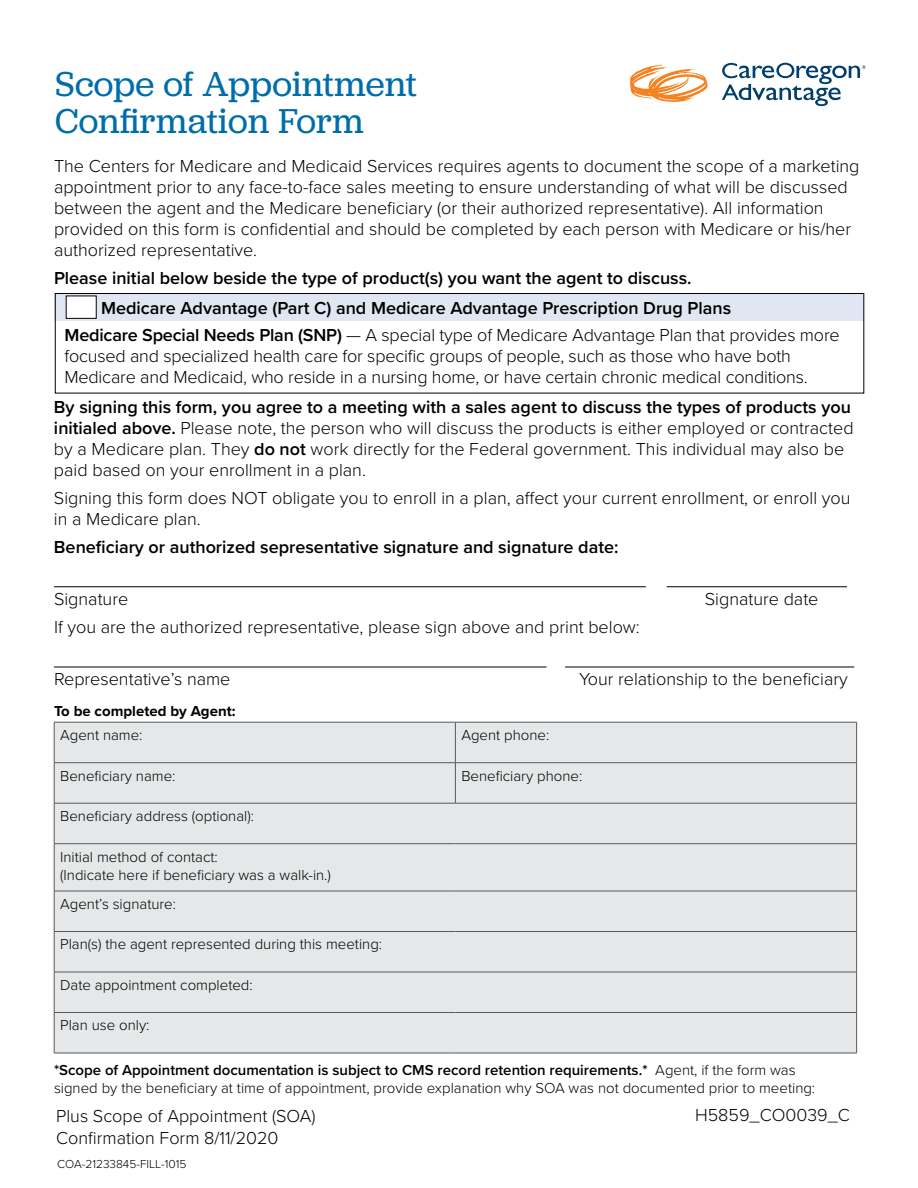
<style>
.page{position:relative;width:918px;height:1188px;background:#fff}
.page>*{position:absolute;margin:0;border:0;box-sizing:border-box;transform-origin:0 0}
.t1{font:36px/37.5px "Jubilat";letter-spacing:.005em;color:#006dab}
.t2{font:300 18px/21px "Proxima Nova";color:#000}
.t3{font:600 18px/29.8px "Proxima Nova";color:#000}
.t4{font:300 15px/18px "Proxima Nova";color:#000}
.t5{font:700 15px "Proxima Nova";color:#000}
.t6{font:300 12px "Proxima Nova";color:#000}
.s1{font-weight:600}
</style>
<div class="page">
<div style="left:55px;top:293px;width:809px;height:28px;background:#e1e7f2"></div>
<div style="left:66px;top:296px;width:30px;height:22px;background:#fff"></div>
<div style="left:66px;top:296px;width:30px;height:23px;border:1px solid #000"></div>
<hr style="left:54px;top:587px;width:592px;height:1px;background:#000">
<hr style="left:667px;top:587px;width:180px;height:1px;background:#000">
<hr style="left:54px;top:667px;width:492px;height:1px;background:#000">
<hr style="left:565px;top:667px;width:289px;height:1px;background:#000">
<svg style="left:630px;top:65px;width:78px;height:37px"></svg>
<svg style="left:722px;top:63px;width:144px;height:43px"></svg>
<div style="left:55px;top:723px;width:801px;height:330px;background:#e6e7e8"></div>
<hr style="left:54px;top:722px;width:401px;height:1px;background:#58595b">
<hr style="left:54px;top:722px;width:1px;height:41px;background:#58595b">
<hr style="left:455px;top:722px;width:402px;height:1px;background:#58595b">
<hr style="left:455px;top:722px;width:1px;height:41px;background:#58595b">
<hr style="left:856px;top:722px;width:1px;height:41px;background:#58595b">
<hr style="left:54px;top:762px;width:401px;height:1px;background:#58595b">
<hr style="left:54px;top:763px;width:1px;height:40px;background:#58595b">
<hr style="left:455px;top:762px;width:402px;height:1px;background:#58595b">
<hr style="left:455px;top:763px;width:1px;height:40px;background:#58595b">
<hr style="left:856px;top:763px;width:1px;height:40px;background:#58595b">
<hr style="left:54px;top:803px;width:401px;height:1px;background:#58595b">
<hr style="left:54px;top:803px;width:1px;height:41px;background:#58595b">
<hr style="left:455px;top:803px;width:402px;height:1px;background:#58595b">
<hr style="left:856px;top:803px;width:1px;height:41px;background:#58595b">
<hr style="left:54px;top:843px;width:401px;height:1px;background:#58595b">
<hr style="left:54px;top:844px;width:1px;height:47px;background:#58595b">
<hr style="left:455px;top:843px;width:402px;height:1px;background:#58595b">
<hr style="left:856px;top:844px;width:1px;height:47px;background:#58595b">
<hr style="left:54px;top:891px;width:401px;height:1px;background:#58595b">
<hr style="left:54px;top:891px;width:1px;height:40px;background:#58595b">
<hr style="left:455px;top:891px;width:402px;height:1px;background:#58595b">
<hr style="left:856px;top:891px;width:1px;height:40px;background:#58595b">
<hr style="left:54px;top:931px;width:401px;height:1px;background:#58595b">
<hr style="left:54px;top:932px;width:1px;height:40px;background:#58595b">
<hr style="left:455px;top:931px;width:402px;height:1px;background:#58595b">
<hr style="left:856px;top:932px;width:1px;height:40px;background:#58595b">
<hr style="left:54px;top:972px;width:401px;height:1px;background:#58595b">
<hr style="left:54px;top:972px;width:1px;height:40px;background:#58595b">
<hr style="left:455px;top:972px;width:402px;height:1px;background:#58595b">
<hr style="left:856px;top:972px;width:1px;height:40px;background:#58595b">
<hr style="left:54px;top:1012px;width:401px;height:1px;background:#58595b">
<hr style="left:54px;top:1013px;width:1px;height:40px;background:#58595b">
<hr style="left:455px;top:1012px;width:402px;height:1px;background:#58595b">
<hr style="left:856px;top:1013px;width:1px;height:40px;background:#58595b">
<hr style="left:54px;top:1053px;width:401px;height:1px;background:#58595b">
<hr style="left:455px;top:1053px;width:402px;height:1px;background:#58595b">
<div style="left:55px;top:293px;width:809px;height:100px;border:1px solid #000"></div>
<h1 class="t1" style="left:55px;top:64px;width:363px">Scope of Appointment<br>Confirmation Form</h1>
<p class="t2" style="left:54px;top:154px;width:807px">The Centers for Medicare and Medicaid Services requires agents to document the scope of a marketing appointment prior to any face-to-face sales meeting to ensure understanding of what will be discussed between the agent and the Medicare beneficiary (or their authorized representative). All information provided on this form is confidential and should be completed by each person with Medicare or his/her authorized representative.</p>
<p class="t3" style="left:101px;top:262px;width:632px;text-indent:-47px">Please initial below beside the type of product(s) you want the agent to discuss.<br>Medicare Advantage (Part C) and Medicare Advantage Prescription Drug Plans</p>
<p class="t2" style="left:64px;top:324px;width:777px"><span class="s1">Medicare Special Needs Plan (SNP)</span> — A special type of Medicare Advantage Plan that provides more focused and specialized health care for specific groups of people, such as those who have both<br>Medicare and Medicaid, who reside in a nursing home, or have certain chronic medical conditions.</p>
<p class="t2" style="left:54px;top:395px;width:801px"><span class="s1">By signing this form, you agree to a meeting with a sales agent to discuss the types of products you initialed above.</span> Please note, the person who will discuss the products is either employed or contracted by a Medicare plan. They <span class="s1">do not</span> work directly for the Federal government. This individual may also be paid based on your enrollment in a plan.</p>
<p class="t2" style="left:54px;top:486px;width:798px">Signing this form does NOT obligate you to enroll in a plan, affect your current enrollment, or enroll you in a Medicare plan.</p>
<p class="t3" style="left:54px;top:531px;width:566px">Beneficiary or authorized sepresentative signature and signature date:</p>
<p class="t2" style="left:54px;top:587px;width:76px">Signature</p>
<p class="t2" style="left:705px;top:587px;width:115px">Signature date</p>
<p class="t2" style="left:54px;top:615px;width:587px">If you are the authorized representative, please sign above and print below:</p>
<p class="t2" style="left:54px;top:668px;width:178px">Representative’s name</p>
<p class="t2" style="left:579px;top:668px;width:270px">Your relationship to the beneficiary</p>
<p class="t5" style="left:54px;top:700px;width:183px">To be completed by Agent:</p>
<p class="t4" style="left:60px;top:725px;width:84px">Agent name:</p>
<p class="t4" style="left:461px;top:725px;width:89px">Agent phone:</p>
<p class="t4" style="left:60px;top:766px;width:117px">Beneficiary name:</p>
<p class="t4" style="left:461px;top:766px;width:122px">Beneficiary phone:</p>
<p class="t4" style="left:60px;top:806px;width:195px">Beneficiary address (optional):</p>
<p class="t4" style="left:60px;top:847px;width:272px">Initial method of contact:<br>(Indicate here if beneficiary was a walk-in.)</p>
<p class="t4" style="left:60px;top:894px;width:117px">Agent’s signature:</p>
<p class="t4" style="left:60px;top:935px;width:323px">Plan(s) the agent represented during this meeting:</p>
<p class="t4" style="left:60px;top:975px;width:194px">Date appointment completed:</p>
<p class="t4" style="left:60px;top:1016px;width:91px">Plan use only:</p>
<p class="t4" style="left:54px;top:1060px;width:763px"><span class="s1">*Scope of Appointment documentation is subject to CMS record retention requirements.*</span> Agent, if the form was signed by the beneficiary at time of appointment, provide explanation why SOA was not documented prior to meeting:</p>
<p class="t2" style="left:56px;top:1104px;width:261px;line-height:21.6px">Plus Scope of Appointment (SOA)<br>Confirmation Form 8/11/2020</p>
<p class="t6" style="left:57px;top:1155px;width:131px">COA-21233845-FILL-1015</p>
<p class="t2" style="left:695px;top:1103px;width:156px">H5859_CO0039_C</p>
</div>
